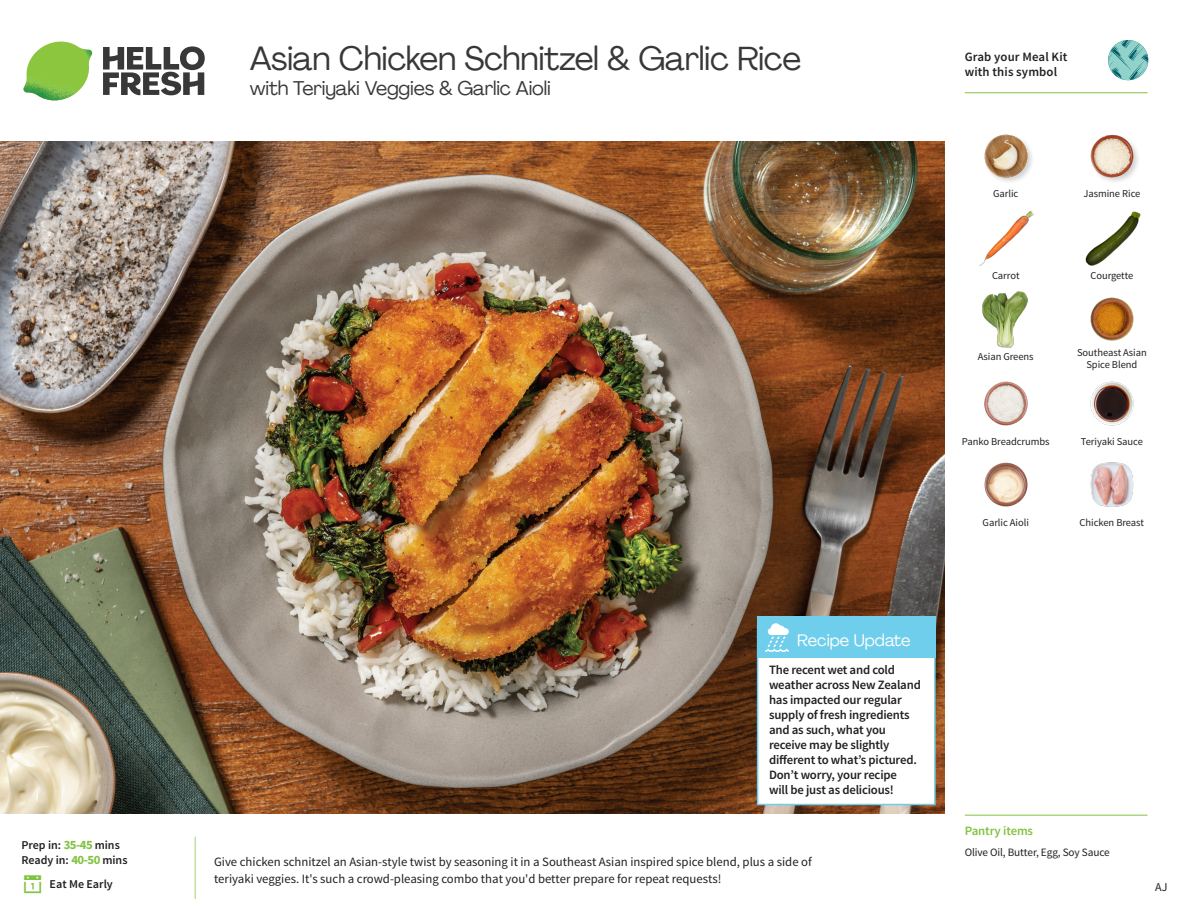
<style>
.page{position:relative;width:1188px;height:918px;background:#fff}
.page>*{position:absolute;margin:0;border:0;box-sizing:border-box;transform-origin:0 0}
._15_Titel_UK{font:33px "Agrandir";letter-spacing:-.015em;color:#383839}
._15_Titel_UK-2{font:19.5px "Agrandir";letter-spacing:-.01em;color:#383839}
.Steps_Text_AU{font:16.5px "Agrandir";color:#fff}
.Steps_Text_AU-2{font:600 12.75px/15px "Source Sans Pro";letter-spacing:-.015em;color:#231f20}
.Step_6_Text_AU{font:12.75px/16.5px "Source Sans Pro";color:#231f20}
.Steps_Text_AU-3{font:600 12.75px/15px "Source Sans Pro";letter-spacing:.01em;color:#231f20}
._04_Headers_Front{font:600 12.75px "Source Sans Pro";letter-spacing:-.01em;color:#81c340}
._04_Intro{font:600 12px "Source Sans Pro";color:#231f20}
.t1{font:12px "Source Sans Pro";color:#231f20}
._05_Pantry{font:11.25px "Source Sans Pro";letter-spacing:-.01em;color:#231f20}
._18_FRONT_ingredient{font:10.5px/12px "Source Sans Pro";letter-spacing:-.005em;color:#231f20;text-align:center}
.s1{font-weight:700;font-size:12.75px;color:#81c340}
</style>
<div class="page">
<svg style="left:103px;top:46px;width:102px;height:49px"></svg>
<img style="left:23px;top:42px;width:69px;height:59px">
<img style="left:0;top:142px;width:945px;height:672px">
<svg style="left:1091px;top:40px;width:58px;height:54px"></svg>
<div style="left:757px;top:625px;width:179px;height:180px;background:#fff;border:2px solid #6eceeb"></div>
<div style="left:757px;top:617px;width:179px;height:41px;background:#6eceeb"></div>
<svg style="left:765px;top:623px;width:24px;height:29px"></svg>
<img style="left:1090px;top:297px;width:44px;height:44px">
<img style="left:1090px;top:381px;width:44px;height:45px">
<img style="left:984px;top:381px;width:44px;height:45px">
<img style="left:984px;top:462px;width:44px;height:45px">
<img style="left:982px;top:291px;width:46px;height:57px">
<img style="left:979px;top:210px;width:55px;height:56px">
<img style="left:1085px;top:211px;width:56px;height:55px">
<img style="left:984px;top:134px;width:48px;height:48px">
<img style="left:1090px;top:134px;width:48px;height:48px">
<img style="left:1090px;top:462px;width:44px;height:45px">
<hr style="left:965px;top:815px;width:183px;height:1px;background:#81c340">
<hr style="left:965px;top:92px;width:183px;height:1px;background:#81c340">
<p class="_04_Intro" style="left:21px;top:837px;width:100px">Prep in: <span class="s1">35-45</span> mins</p>
<p class="_04_Intro" style="left:21px;top:852px;width:108px">Ready in: <span class="s1">40-50</span> mins</p>
<p class="_04_Intro" style="left:50px;top:876px;width:65px">Eat Me Early</p>
<p class="_15_Titel_UK" style="left:250px;top:38px;width:553px">Asian Chicken Schnitzel &amp; Garlic Rice</p>
<p class="_15_Titel_UK-2" style="left:250px;top:76px;width:302px">with Teriyaki Veggies &amp; Garlic Aioli</p>
<p class="Steps_Text_AU-3" style="left:965px;top:50px;width:104px">Grab your Meal Kit with this symbol</p>
<p class="_18_FRONT_ingredient" style="left:993px;top:188px;width:27px">Garlic</p>
<p class="_18_FRONT_ingredient" style="left:1083px;top:188px;width:59px">Jasmine Rice</p>
<p class="_18_FRONT_ingredient" style="left:992px;top:270px;width:29px">Carrot</p>
<p class="_18_FRONT_ingredient" style="left:1090px;top:270px;width:44px">Courgette</p>
<p class="_18_FRONT_ingredient" style="left:978px;top:351px;width:57px">Asian Greens</p>
<p class="_18_FRONT_ingredient" style="left:1077px;top:346px;width:71px">Southeast Asian<br>Spice Blend</p>
<p class="_18_FRONT_ingredient" style="left:962px;top:435px;width:89px">Panko Breadcrumbs</p>
<p class="_18_FRONT_ingredient" style="left:1081px;top:435px;width:64px">Teriyaki Sauce</p>
<p class="_18_FRONT_ingredient" style="left:983px;top:516px;width:48px">Garlic Aioli</p>
<p class="_18_FRONT_ingredient" style="left:1080px;top:516px;width:66px">Chicken Breast</p>
<p class="Steps_Text_AU" style="left:797px;top:630px;width:115px">Recipe Update</p>
<p class="Steps_Text_AU-2" style="left:769px;top:662px;width:153px">The recent wet and cold weather across New Zealand has impacted our regular supply of fresh ingredients and as such, what you receive may be slightly different to what’s pictured.<br>Don’t worry, your recipe<br>will be just as delicious!</p>
<p class="Steps_Text_AU-2" style="left:779px;top:752px;width:6px">f</p>
<p class="Step_6_Text_AU" style="left:214px;top:854px;width:599px">Give chicken schnitzel an Asian-style twist by seasoning it in a Southeast Asian inspired spice blend, plus a side of teriyaki veggies. It's such a crowd-pleasing combo that you'd better prepare for repeat requests!</p>
<p class="_04_Headers_Front" style="left:965px;top:822px;width:70px">Pantry items</p>
<p class="_05_Pantry" style="left:965px;top:845px;width:146px">Olive Oil, Butter, Egg, Soy Sauce</p>
<p class="t1" style="left:1155px;top:879px;width:14px">AJ</p>
</div>
